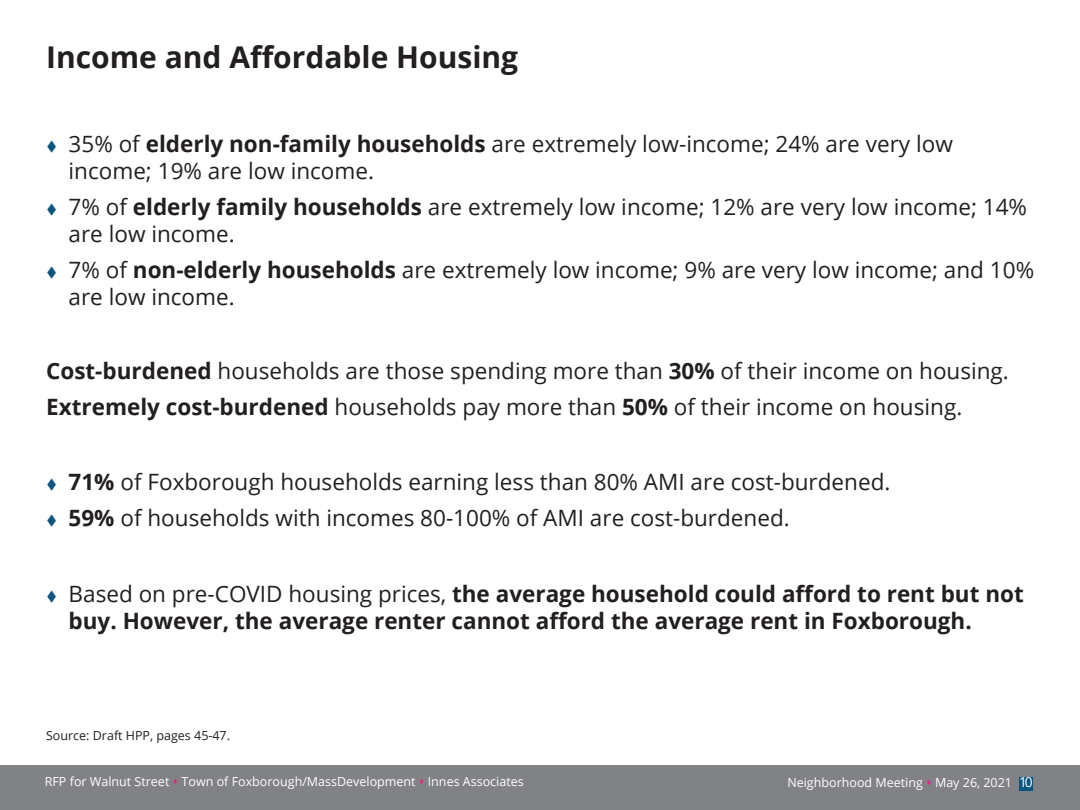
<style>
.page{position:relative;width:1080px;height:810px;background:#fff}
.page>*{position:absolute;margin:0;border:0;box-sizing:border-box;transform-origin:0 0}
.Page_Title{font:700 30px "Open Sans";color:#231f20}
.t1{font:22.5px/27px "Open Sans";color:#231f20}
.t2{font:700 22.5px/27px "Open Sans";color:#231f20}
.t3{font:12.5px "Open Sans";color:#fff}
.Source_citation{font:12.5px "Open Sans";color:#231f20}
.s1{font-weight:700}
.s2{font-weight:400}
.s3{color:#ed1d85}
.s4{font-size:13.75px}
</style>
<div class="page">
<div style="left:0;top:765px;width:1080px;height:45px;background:#808285"></div>
<div style="left:1019px;top:777px;width:14px;height:13px;background:#0c557e"></div>
<p class="Page_Title" style="left:46px;top:36px;width:474px">Income and Affordable Housing</p>
<p class="t1" style="left:69px;top:130px;width:886px">35% of <span class="s1">elderly non-family households</span> are extremely low-income; 24% are very low income; 19% are low income.</p>
<p class="t1" style="left:69px;top:193px;width:960px">7% of <span class="s1">elderly family households</span> are extremely low income; 12% are very low income; 14% are low income.</p>
<p class="t1" style="left:69px;top:256px;width:967px">7% of <span class="s1">non-elderly households</span> are extremely low income; 9% are very low income; and 10% are low income.</p>
<p class="t1" style="left:46px;top:357px;width:964px"><span class="s1">Cost-burdened</span> households are those spending more than <span class="s1">30%</span> of their income on housing.</p>
<p class="t1" style="left:46px;top:393px;width:918px"><span class="s1">Extremely cost-burdened</span> households pay more than <span class="s1">50%</span> of their income on housing.</p>
<p class="t1" style="left:69px;top:467px;width:823px"><span class="s1">71%</span> of Foxborough households earning less than 80% AMI are cost-burdened.</p>
<p class="t1" style="left:69px;top:503px;width:723px"><span class="s1">59%</span> of households with incomes 80-100% of AMI are cost-burdened.</p>
<p class="t2" style="left:69px;top:580px;width:957px"><span class="s2">Based on pre-COVID housing prices,</span> the average household could afford to rent but not buy. However, the average renter cannot afford the average rent in Foxborough.</p>
<p class="Source_citation" style="left:46px;top:727px;width:186px">Source: Draft HPP, pages 45-47.</p>
<p class="t3" style="left:45px;top:773px;width:480px">RFP for Walnut Street <span class="s3">▲</span> Town of Foxborough/MassDevelopment <span class="s3">▲</span> Innes Associates</p>
<p class="t3" style="left:787px;top:773px;width:247px">Neighborhood Meeting <span class="s3">▲</span> May 26, 2021 <span class="s4">10</span></p>
</div>
